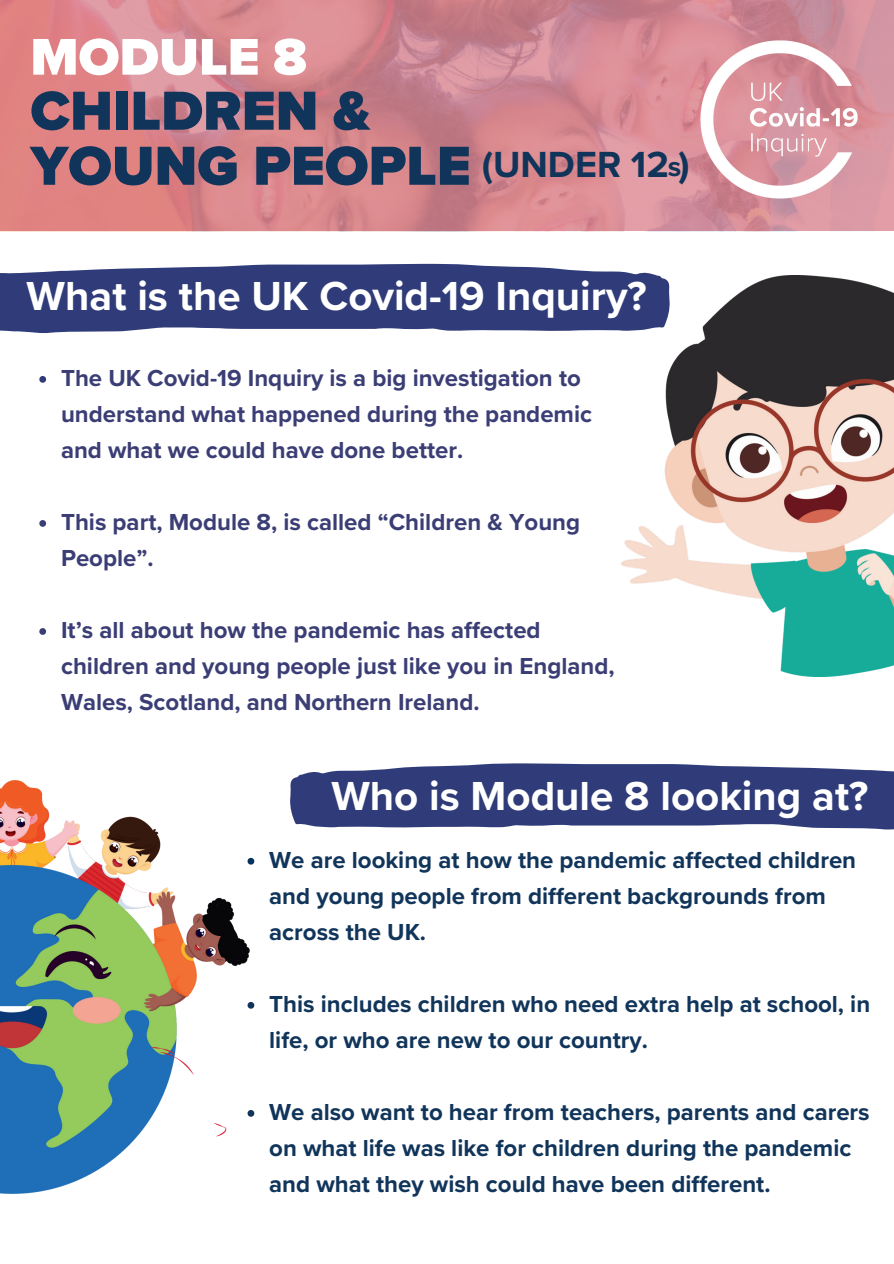
<style>
.page{position:relative;width:894px;height:1264px;background:#fff}
.page>*{position:absolute;margin:0;border:0;box-sizing:border-box;transform-origin:0 0}
.t1{font:57px/55.1px ".F0 x 36 c 2 f 18";color:#11355a}
.t2{font:53.4px ".F0 x 36 c 2 f 18";color:#fff}
.t3{font:42px ".F0 x 36 c 1 a 08";color:#fff}
.t4{font:24px/36px ".F0 x 36 c 1 a 08";color:#11355a}
.t5{font:24px/36px ".F0 x 36 c 1 a 08";color:#3b3e75}
.s1{font-family:".F0 x 36 c 1 a 08";font-size:37.65px}
.s2{font-family:".F0 x 36 c 1 a 08";font-size:28.5px}
</style>
<div class="page">
<svg style="left:0;top:264px;width:655px;height:69px;background:#444f86"></svg>
<img style="left:0;top:0;width:893px;height:232px">
<svg style="left:290px;top:763px;width:603px;height:66px;background:#465187"></svg>
<img style="left:0;top:780px;width:249px;height:413px">
<img style="left:621px;top:275px;width:272px;height:401px">
<img style="left:681px;top:27px;width:209px;height:195px">
<svg style="left:247px;top:857px;width:7px;height:7px"></svg>
<svg style="left:247px;top:1001px;width:7px;height:7px"></svg>
<svg style="left:247px;top:1109px;width:7px;height:7px"></svg>
<svg style="left:39px;top:376px;width:7px;height:7px"></svg>
<svg style="left:39px;top:520px;width:7px;height:7px"></svg>
<svg style="left:39px;top:628px;width:7px;height:7px"></svg>
<h2 class="t2" style="left:30px;top:34px;width:278px">MODULE 8</h2>
<h1 class="t1" style="left:30px;top:83px;width:660px">CHILDREN &amp;<br>YOUNG PEOPLE <span class="s1">(UNDER 12 )</span><span class="s2">s</span></h1>
<h3 class="t3" style="left:27px;top:278px;width:621px">What is the UK Covid-19 Inquiry?</h3>
<p class="t5" style="left:61px;top:361px;width:532px">The UK Covid-19 Inquiry is a big investigation to understand what happened during the pandemic and what we could have done better.</p>
<p class="t5" style="left:61px;top:505px;width:520px">This part, Module 8, is called “Children &amp; Young<br>People”.</p>
<p class="t5" style="left:61px;top:613px;width:555px">It’s all about how the pandemic has affected children and young people just like you in England,<br>Wales, Scotland, and Northern Ireland.</p>
<h3 class="t3" style="left:331px;top:778px;width:538px">Who is Module 8 looking at?</h3>
<p class="t4" style="left:269px;top:843px;width:588px">We are looking at how the pandemic affected children and young people from different backgrounds from across the UK.</p>
<p class="t4" style="left:269px;top:987px;width:602px">This includes children who need extra help at school, in life, or who are new to our country.</p>
<p class="t4" style="left:269px;top:1095px;width:602px">We also want to hear from teachers, parents and carers on what life was like for children during the pandemic and what they wish could have been different.</p>
</div>
